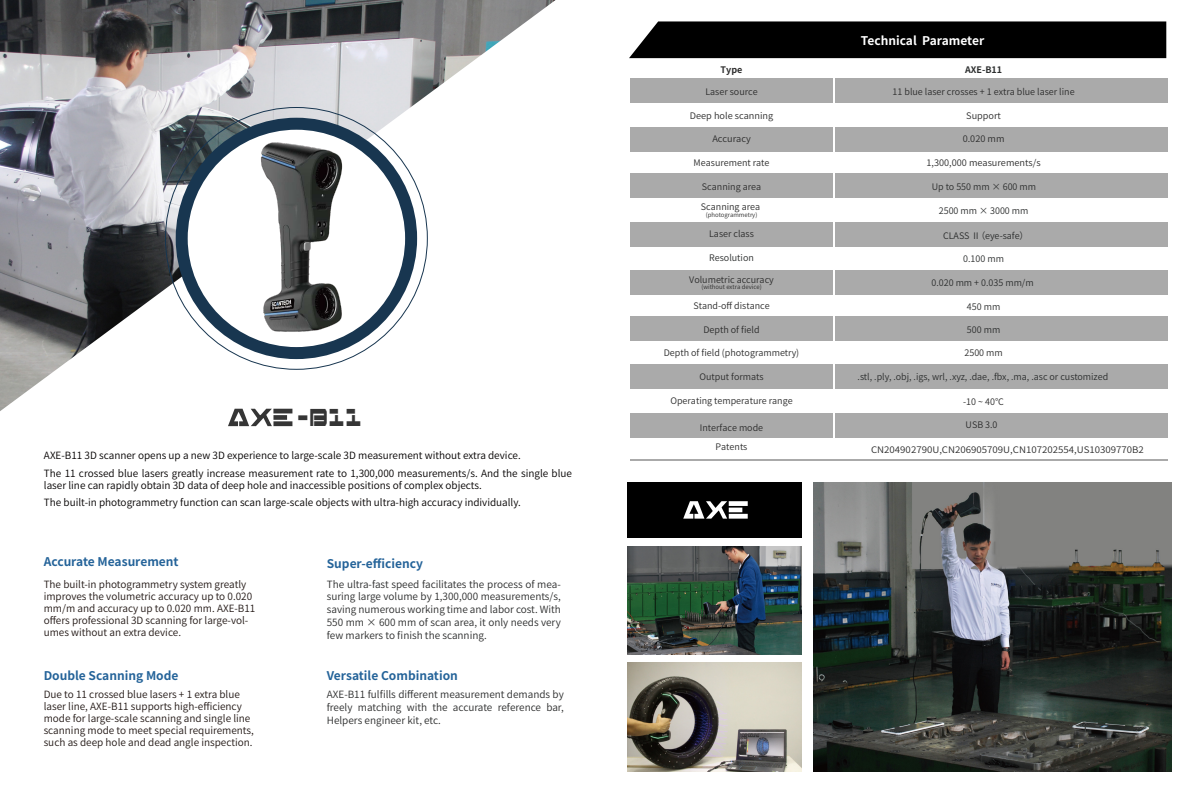
<style>
.page{position:relative;width:1191px;height:808px;background:#fff}
.page>*{position:absolute;margin:0;border:0;box-sizing:border-box;transform-origin:0 0}
.t1{font:700 37.7px "Free Agent";color:#353535;scale:.68 1}
.t2{font:700 12px "Source Han Sans CN";color:#246399}
.t3{font:700 12px "Source Han Sans CN";color:#fff}
.t4{font:10px/12px "Source Han Sans CN";color:#221815}
.t5{font:10px/18px "Source Han Sans CN";color:#040000}
.t6{font:10px/12.8px "Source Han Sans CN";color:#2c2d2d;text-align:justify}
.t7{font:9px/19.6px "Source Han Sans CN";color:#2c2c2c;text-align:center}
.t8{font:9px "Source Han Sans CN";color:#2b2d2d}
.t9{font:9px "Source Han Sans CN";color:#2c2c2c;scale:1.08 1}
.t10{font:700 9px "Source Han Sans CN";color:#2b2d2d}
.t11{font:700 9px "Source Han Sans CN";color:#2c2c2c}
.t12{font:6px "Source Han Sans CN";color:#2c2c2c}
</style>
<div class="page">
<img style="left:0;top:0;width:555px;height:411px">
<svg style="left:228px;top:409px;width:64px;height:17px"></svg>
<img style="left:155px;top:114px;width:299px;height:239px">
<div style="left:627px;top:482px;width:174px;height:55px;background:#000"></div>
<svg style="left:683px;top:501px;width:64px;height:18px"></svg>
<img style="left:813px;top:482px;width:358px;height:290px">
<img style="left:628px;top:546px;width:173px;height:109px">
<img style="left:627px;top:663px;width:174px;height:108px">
<div style="left:629px;top:21px;width:537px;height:37px;background:#000"></div>
<div style="left:630px;top:79px;width:537px;height:24px;background:#aaa"></div>
<div style="left:630px;top:222px;width:537px;height:24px;background:#aaa"></div>
<div style="left:630px;top:127px;width:537px;height:24px;background:#aaa"></div>
<div style="left:630px;top:174px;width:537px;height:24px;background:#aaa"></div>
<div style="left:630px;top:270px;width:537px;height:24px;background:#aaa"></div>
<div style="left:630px;top:317px;width:537px;height:24px;background:#aaa"></div>
<div style="left:630px;top:365px;width:537px;height:24px;background:#aaa"></div>
<div style="left:630px;top:413px;width:537px;height:24px;background:#aaa"></div>
<hr style="left:630px;top:459px;width:537px;height:1px;background:#aaa">
<hr style="left:833px;top:72px;width:1px;height:370px;background:#fff">
<h1 class="t1" style="left:298px;top:391px;width:97px">-B11</h1>
<p class="t5" style="left:44px;top:447px;width:529px">AXE-B11 3D scanner opens up a new 3D experience to large-scale 3D measurement without extra device.<br>The 11 crossed blue lasers greatly increase measurement rate to 1,300,000 measurements/s. And the single blue</p>
<p class="t5" style="left:44px;top:477px;width:478px;line-height:17px">laser line can rapidly obtain 3D data of deep hole and inaccessible positions of complex objects.<br>The built-in photogrammetry function can scan large-scale objects with ultra-high accuracy individually.</p>
<p class="t2" style="left:44px;top:555px;width:136px">Accurate Measurement</p>
<p class="t2" style="left:327px;top:556px;width:98px">Super-efficiency</p>
<p class="t4" style="left:44px;top:578px;width:213px">The built-in photogrammetry system greatly improves the volumetric accuracy up to 0.020 mm/m and accuracy up to 0.020 mm. AXE-B11 offers professional 3D scanning for large-vol&shy;umes without an extra device.</p>
<p class="t6" style="left:327px;top:578px;width:235px">The ultra-fast speed facilitates the process of mea&shy;suring large volume by 1,300,000 measurements/s, saving numerous working time and labor cost. With 550 mm × 600 mm of scan area, it only needs very few markers to finish the scanning.</p>
<p class="t2" style="left:44px;top:668px;width:136px">Double Scanning Mode</p>
<p class="t4" style="left:44px;top:689px;width:212px">Due to 11 crossed blue lasers + 1 extra blue laser line, AXE-B11 supports high-efficiency mode for large-scale scanning and single line scanning mode to meet special requirements, such as deep hole and dead angle inspection.</p>
<p class="t2" style="left:327px;top:668px;width:133px">Versatile Combination</p>
<p class="t6" style="left:327px;top:688px;width:238px">AXE-B11 fulfills different measurement demands by freely matching with the accurate reference bar, Helpers engineer kit, etc.</p>
<p class="t11" style="left:720px;top:64px;width:23px">Type</p>
<p class="t7" style="left:705px;top:82px;width:54px">Laser source</p>
<p class="t3" style="left:861px;top:34px;width:125px">Technical Parameter</p>
<p class="t10" style="left:965px;top:64px;width:38px">AXE-B11</p>
<p class="t7" style="left:892px;top:82px;width:183px">11 blue laser crosses + 1 extra blue laser line</p>
<p class="t7" style="left:690px;top:106px;width:85px">Deep hole scanning</p>
<p class="t7" style="left:712px;top:129px;width:40px">Accuracy</p>
<p class="t7" style="left:962px;top:129px;width:43px">0.020 mm</p>
<p class="t7" style="left:926px;top:153px;width:115px">1,300,000 measurements/s</p>
<p class="t7" style="left:966px;top:106px;width:36px">Support</p>
<p class="t7" style="left:693px;top:153px;width:77px">Measurement rate</p>
<p class="t7" style="left:702px;top:177px;width:61px">Scanning area</p>
<p class="t7" style="left:701px;top:197px;width:61px">Scanning area</p>
<p class="t12" style="left:706px;top:211px;width:53px">(photogrammetry)</p>
<p class="t7" style="left:709px;top:224px;width:46px">Laser class</p>
<p class="t7" style="left:689px;top:270px;width:86px">Volumetric accuracy</p>
<p class="t12" style="left:701px;top:283px;width:62px">(without extra device)</p>
<p class="t7" style="left:693px;top:296px;width:78px">Stand-off distance</p>
<p class="t7" style="left:703px;top:320px;width:58px">Depth of field</p>
<p class="t7" style="left:664px;top:343px;width:137px">Depth of field (photogrammetry)</p>
<p class="t7" style="left:699px;top:367px;width:66px">Output formats</p>
<p class="t7" style="left:670px;top:391px;width:124px">Operating temperature range</p>
<p class="t7" style="left:700px;top:418px;width:65px">Interface mode<br>Patents</p>
<p class="t8" style="left:709px;top:253px;width:46px">Resolution</p>
<p class="t8" style="left:931px;top:181px;width:106px">Up to 550 mm × 600 mm</p>
<p class="t8" style="left:938px;top:205px;width:91px">2500 mm × 3000 mm</p>
<p class="t8" style="left:943px;top:231px;width:87px">CLASS Ⅱ（eye-safe）</p>
<p class="t8" style="left:963px;top:254px;width:42px">0.100 mm</p>
<p class="t8" style="left:931px;top:277px;width:104px">0.020 mm + 0.035 mm/m</p>
<p class="t8" style="left:967px;top:301px;width:35px">450 mm</p>
<p class="t8" style="left:967px;top:324px;width:35px">500 mm</p>
<p class="t7" style="left:964px;top:343px;width:40px">2500 mm</p>
<p class="t8" style="left:857px;top:372px;width:252px">.stl, .ply, .obj, .igs, wrl, .xyz, .dae, .fbx, .ma, .asc or customized</p>
<p class="t7" style="left:963px;top:392px;width:42px">-10 ~ 40°C</p>
<p class="t7" style="left:965px;top:415px;width:33px">USB 3.0</p>
<p class="t9" style="left:871px;top:444px;width:254px">CN204902790U,CN206905709U,CN107202554,US10309770B2</p>
</div>
